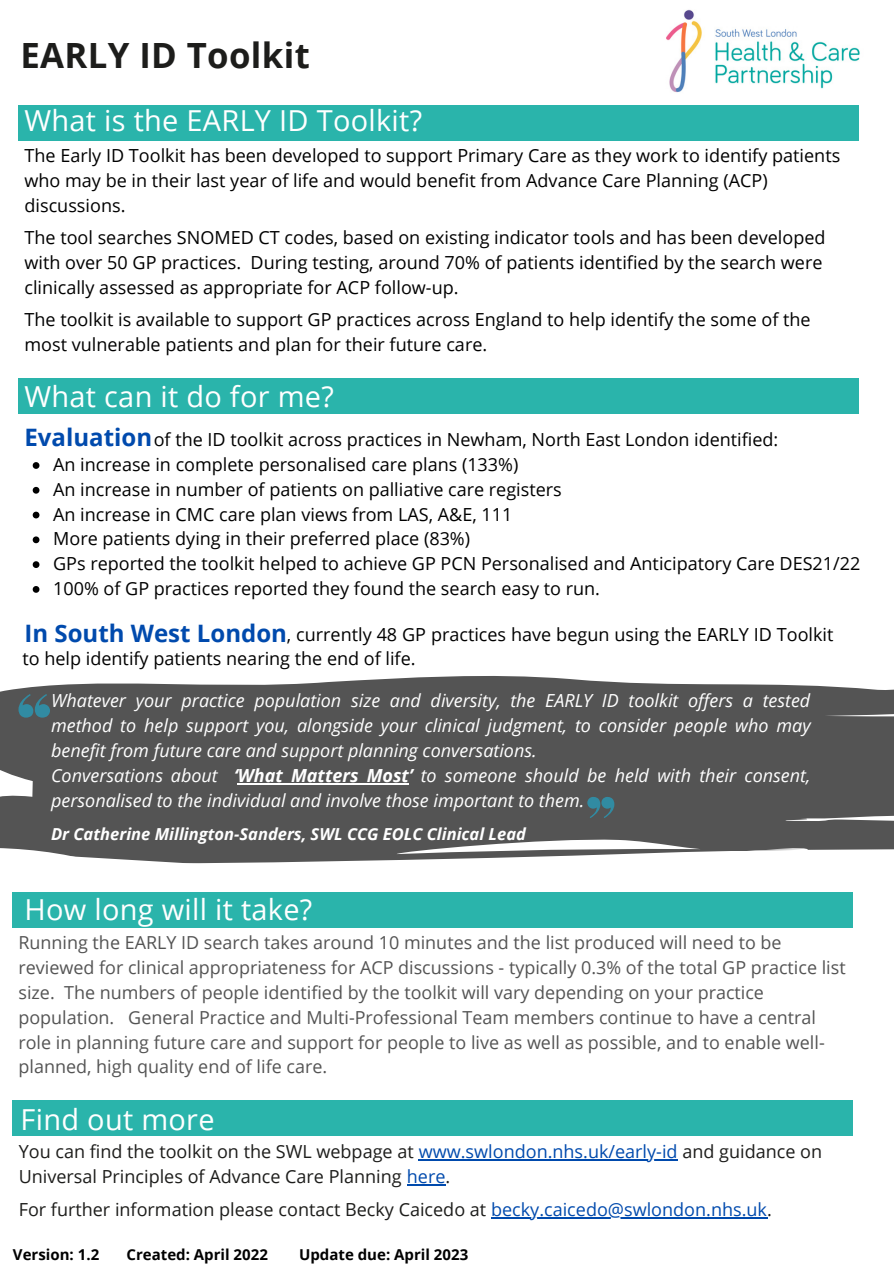
<style>
.page{position:relative;width:894px;height:1264px;background:#fff}
.page>*{position:absolute;margin:0;border:0;box-sizing:border-box;transform-origin:0 0}
.t1{font:700 34.8px "Open Sans";letter-spacing:.01em;color:#1d1d1b}
.t2{font:28.95px "Open Sans";letter-spacing:.01em;color:#fff}
.t3{font:700 24px "Open Sans";color:#004aad}
.t4{font:18px/25px "Open Sans";color:#000}
.t5{font:18px/24.8px "Open Sans";color:#545454}
.t6{font:italic 18px/25px "Open Sans";color:#fff;text-align:justify}
.t7{font:18px/25px "Open Sans";color:#1d1d1b}
.t8{font:italic 700 16.5px "Open Sans";color:#fff}
.t9{font:700 15px "Open Sans";color:#000}
.s1{font-weight:700}
.s2{color:#004aad}
</style>
<div class="page">
<div style="left:18px;top:105px;width:839px;height:35px;background:#2ab4ab"></div>
<img style="left:666px;top:9px;width:194px;height:84px">
<svg style="left:0;top:676px;width:893px;height:238px;fill:#545454"></svg>
<div style="left:18px;top:379px;width:839px;height:35px;background:#2ab4ab"></div>
<div style="left:13px;top:1100px;width:839px;height:35px;background:#2ab4ab"></div>
<div style="left:13px;top:892px;width:839px;height:35px;background:#2ab4ab"></div>
<svg style="left:18px;top:694px;width:32px;height:23px"></svg>
<svg style="left:587px;top:797px;width:27px;height:21px"></svg>
<svg style="left:33px;top:462px;width:6px;height:7px"></svg>
<svg style="left:33px;top:487px;width:6px;height:6px"></svg>
<svg style="left:33px;top:511px;width:6px;height:7px"></svg>
<svg style="left:33px;top:536px;width:6px;height:7px"></svg>
<svg style="left:33px;top:561px;width:6px;height:7px"></svg>
<svg style="left:33px;top:586px;width:6px;height:6px"></svg>
<hr style="left:418px;top:1159px;width:259px;height:1px;background:#004aad">
<hr style="left:406px;top:1184px;width:39px;height:1px;background:#004aad">
<hr style="left:491px;top:1217px;width:276px;height:1px;background:#004aad">
<hr style="left:238px;top:783px;width:171px;height:1px;background:#fff">
<p class="t1" style="left:20px;top:31px;width:291px">EARLY ID Toolkit</p>
<p class="t2" style="left:24px;top:100px;width:399px">What is the EARLY ID Toolkit?</p>
<p class="t4" style="left:24px;top:143px;width:817px">The Early ID Toolkit has been developed to support Primary Care as they work to identify patients who may be in their last year of life and would benefit from Advance Care Planning (ACP) discussions.</p>
<p class="t4" style="left:24px;top:225px;width:802px">The tool searches SNOMED CT codes, based on existing indicator tools and has been developed with over 50 GP practices. During testing, around 70% of patients identified by the search were clinically assessed as appropriate for ACP follow-up.</p>
<p class="t4" style="left:24px;top:306px;width:787px">The toolkit is available to support GP practices across England to help identify the some of the most vulnerable patients and plan for their future care.</p>
<p class="t2" style="left:24px;top:376px;width:311px">What can it do for me?</p>
<p class="t3" style="left:24px;top:420px;width:129px">Evaluation</p>
<p class="t4" style="left:154px;top:427px;width:626px">of the ID toolkit across practices in Newham, North East London identified:</p>
<p class="t4" style="left:53px;top:451px;width:466px">An increase in complete personalised care plans (133%)</p>
<p class="t4" style="left:53px;top:476px;width:510px">An increase in number of patients on palliative care registers</p>
<p class="t4" style="left:53px;top:501px;width:460px">An increase in CMC care plan views from LAS, A&amp;E, 111</p>
<p class="t4" style="left:53px;top:526px;width:418px">More patients dying in their preferred place (83%)</p>
<p class="t4" style="left:53px;top:550px;width:808px">GPs reported the toolkit helped to achieve GP PCN Personalised and Anticipatory Care DES21/22</p>
<p class="t4" style="left:53px;top:575px;width:548px">100% of GP practices reported they found the search easy to run.</p>
<p class="t3" style="left:24px;top:616px;width:264px">In South West London</p>
<p class="t4" style="left:23px;top:621px;width:812px;text-indent:264px">, currently 48 GP practices have begun using the EARLY ID Toolkit to help identify patients nearing the end of life.</p>
<p class="t6" style="left:51px;top:687px;width:760px">Whatever your practice population size and diversity, the EARLY ID toolkit offers a tested method to help support you, alongside your clinical judgment, to consider people who may benefit from future care and support planning conversations.</p>
<p class="t6" style="left:51px;top:762px;width:760px">Conversations about <span class="s1">‘What Matters Most’</span> to someone should be held with their consent, personalised to the individual and involve those important to them.</p>
<p class="t8" style="left:51px;top:822px;width:476px">Dr Catherine Millington-Sanders, SWL CCG EOLC Clinical Lead</p>
<p class="t2" style="left:24px;top:889px;width:289px">How long will it take?</p>
<p class="t5" style="left:18px;top:930px;width:828px">Running the EARLY ID search takes around 10 minutes and the list produced will need to be reviewed for clinical appropriateness for ACP discussions - typically 0.3% of the total GP practice list size. The numbers of people identified by the toolkit will vary depending on your practice population. General Practice and Multi-Professional Team members continue to have a central role in planning future care and support for people to live as well as possible, and to enable well&shy;planned, high quality end of life care.</p>
<p class="t2" style="left:21px;top:1098px;width:195px">Find out more</p>
<p class="t7" style="left:19px;top:1138px;width:804px">You can find the toolkit on the SWL webpage at <span class="s2">www.swlondon.nhs.uk/early-id</span> and guidance on<br>Universal Principles of Advance Care Planning <span class="s2">here</span>.</p>
<p class="t7" style="left:19px;top:1196px;width:754px">For further information please contact Becky Caicedo at <span class="s2">becky.caicedo@swlondon.nhs.uk</span>.</p>
<p class="t9" style="left:13px;top:1244px;width:88px">Version: 1.2</p>
<p class="t9" style="left:126px;top:1244px;width:143px">Created: April 2022</p>
<p class="t9" style="left:299px;top:1244px;width:170px">Update due: April 2023</p>
</div>
